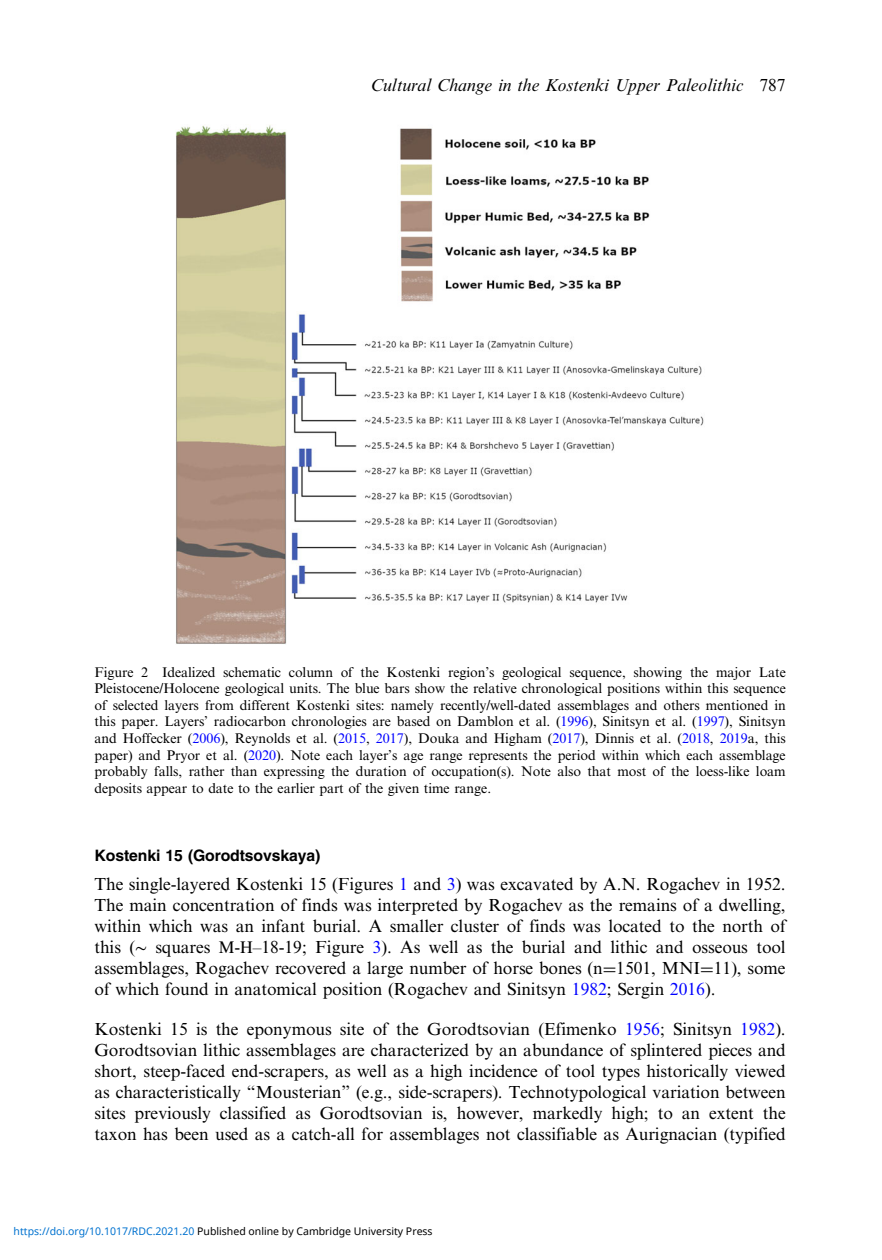
<style>
.page{position:relative;width:882px;height:1260px;background:#fff}
.page>*{position:absolute;margin:0;border:0;box-sizing:border-box;transform-origin:0 0}
.t1{font:17.5px/21px "Adv O Ta 20 b 42 a 7";color:#000;text-align:justify}
.t2{font:17.5px "Adv OT5 cf 73554.I";color:#000}
.t3{font:15.75px "Adv O Tf 3919 c 9 c.B";color:#000}
.t4{font:14px/16.6px "Adv O Ta 20 b 42 a 7";color:#000;text-align:justify}
.t5{font:10.5px "Noto Sans";color:#000}
.s1{font-family:"Adv O Ta 20 b 42 a 7"}
.s2{font-style:inherit}
.s3{color:#00f}
.s4{font-family:"Adv OT8608 a 8 d 1"}
.s5{font-family:"Adv OT6 b 1 ec 377"}
.s6{color:#0172cf}
</style>
<div class="page">
<img style="left:176px;top:125px;width:528px;height:519px">
<p class="t2" style="left:371px;top:78px;width:417px">Cultural Change in the Kostenki Upper Paleolithic <span class="s1">787</span></p>
<p class="t4" style="left:95px;top:665px;width:693px">Figure 2 Idealized schematic column of the Kostenki region<span class="s2">’</span>s geological sequence, showing the major Late Pleistocene/Holocene geological units. The blue bars show the relative chronological positions within this sequence of selected layers from different Kostenki sites: namely recently/well-dated assemblages and others mentioned in this paper. Layers<span class="s2">’</span> radiocarbon chronologies are based on Damblon et al. (<span class="s3">1996</span>), Sinitsyn et al. (<span class="s3">1997</span>), Sinitsyn and Hoffecker (<span class="s3">2006</span>), Reynolds et al. (<span class="s3">2015</span>, <span class="s3">2017</span>), Douka and Higham (<span class="s3">2017</span>), Dinnis et al. (<span class="s3">2018</span>, <span class="s3">2019</span>a, this paper) and Pryor et al. (<span class="s3">2020</span>). Note each layer<span class="s2">’</span>s age range represents the period within which each assemblage probably falls, rather than expressing the duration of occupation(s). Note also that most of the loess-like loam deposits appear to date to the earlier part of the given time range.</p>
<p class="t3" style="left:95px;top:847px;width:227px">Kostenki 15 (Gorodtsovskaya)</p>
<p class="t1" style="left:95px;top:875px;width:693px">The single-layered Kostenki 15 (Figures <span class="s3">1</span> and <span class="s3">3</span>) was excavated by A.N. Rogachev in 1952.<br>The main concentration of finds was interpreted by Rogachev as the remains of a dwelling, within which was an infant burial. A smaller cluster of finds was located to the north of this (<span class="s4">∼</span> squares <span class="s4">М</span>-<span class="s4">Н</span><span class="s2">–</span>18-19; Figure <span class="s3">3</span>). As well as the burial and lithic and osseous tool assemblages, Rogachev recovered a large number of horse bones (n<span class="s5">=</span>1501, MNI<span class="s5">=</span>11), some of which found in anatomical position (Rogachev and Sinitsyn <span class="s3">1982</span>; Sergin <span class="s3">2016</span>).</p>
<p class="t1" style="left:95px;top:1020px;width:693px">Kostenki 15 is the eponymous site of the Gorodtsovian (Efimenko <span class="s3">1956</span>; Sinitsyn <span class="s3">1982</span>).<br>Gorodtsovian lithic assemblages are characterized by an abundance of splintered pieces and short, steep-faced end-scrapers, as well as a high incidence of tool types historically viewed as characteristically <span class="s2">“</span>Mousterian<span class="s2">”</span> (e.g., side-scrapers). Technotypological variation between sites previously classified as Gorodtsovian is, however, markedly high; to an extent the taxon has been used as a catch-all for assemblages not classifiable as Aurignacian (typified</p>
<p class="t5" style="left:14px;top:1224px;width:421px"><span class="s6">https://doi.org/10.1017/RDC.2021.20</span> Published online by Cambridge University Press</p>
</div>
